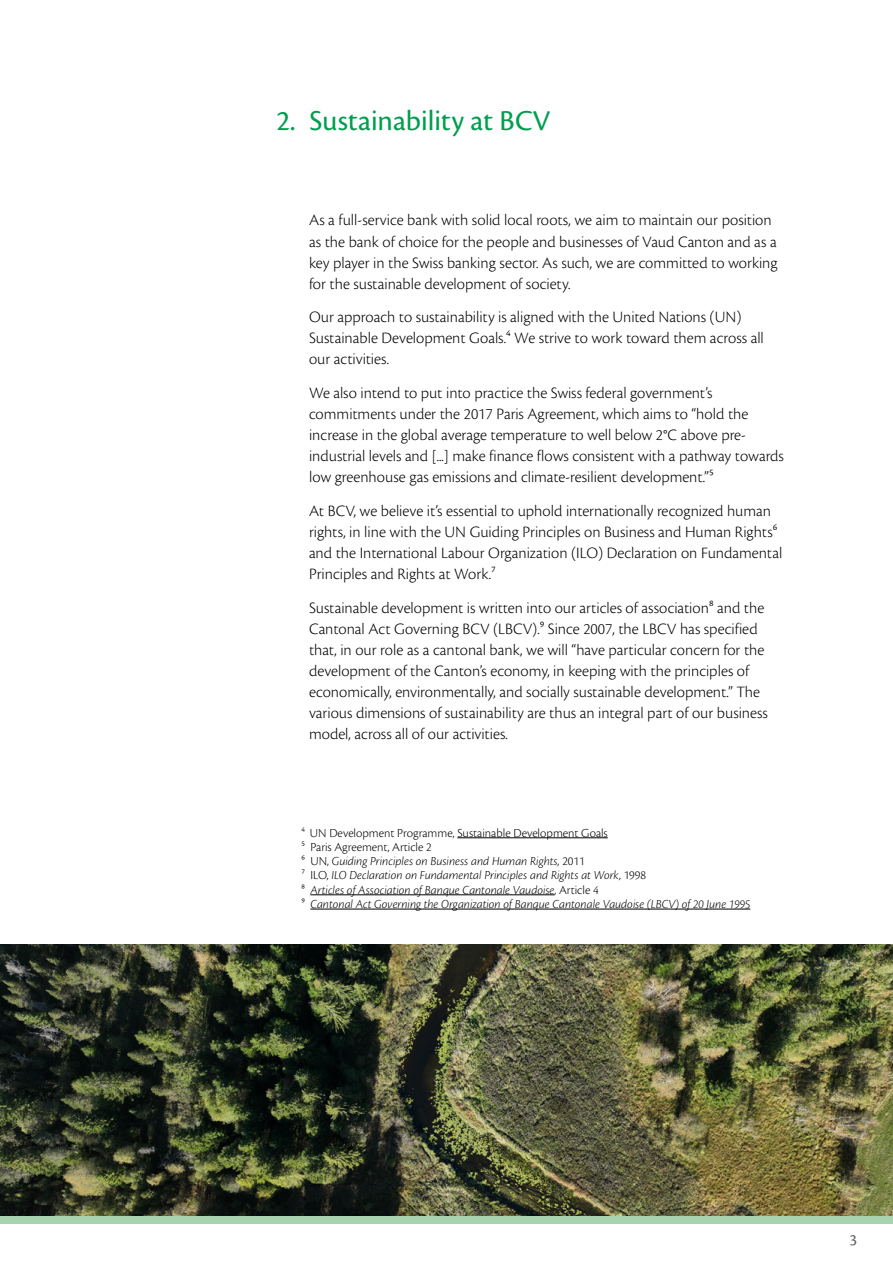
<style>
.page{position:relative;width:893px;height:1263px;background:#fff}
.page>*{position:absolute;margin:0;border:0;box-sizing:border-box;transform-origin:0 0}
.t1{font:30px "Cronos Pro";color:#009e4d}
.t2{font:300 16.5px/21px "Cronos Pro";color:#000}
.t3{font:16.5px "Cronos Pro";color:#646363}
.t4{font:italic 300 12.75px/14.2px "Cronos Pro";letter-spacing:-.005em;color:#000}
.s1{font-style:normal}
</style>
<div class="page">
<div style="left:0;top:1215px;width:893px;height:9px;background:#a8d3af"></div>
<img style="left:0;top:944px;width:893px;height:271px">
<hr style="left:457px;top:837px;width:151px;height:1px;background:#000">
<hr style="left:310px;top:894px;width:244px;height:1px;background:#000">
<hr style="left:310px;top:909px;width:440px;height:1px;background:#000">
<h1 class="t1" style="left:276px;top:103px;width:276px">2. Sustainability at BCV</h1>
<p class="t2" style="left:309px;top:210px;width:470px">As a full-service bank with solid local roots, we aim to maintain our position as the bank of choice for the people and businesses of Vaud Canton and as a key player in the Swiss banking sector. As such, we are committed to working for the sustainable development of society.</p>
<p class="t2" style="left:309px;top:307px;width:456px">Our approach to sustainability is aligned with the United Nations (UN)<br>Sustainable Development Goals.⁴ We strive to work toward them across all our activities.</p>
<p class="t2" style="left:309px;top:382px;width:476px">We also intend to put into practice the Swiss federal government’s commitments under the 2017 Paris Agreement, which aims to “hold the increase in the global average temperature to well below 2°C above pre&shy;industrial levels and [...] make finance flows consistent with a pathway towards low greenhouse gas emissions and climate-resilient development.”⁵</p>
<p class="t2" style="left:309px;top:500px;width:475px">At BCV, we believe it’s essential to uphold internationally recognized human rights, in line with the UN Guiding Principles on Business and Human Rights⁶ and the International Labour Organization (ILO) Declaration on Fundamental Principles and Rights at Work.⁷</p>
<p class="t2" style="left:309px;top:597px;width:460px">Sustainable development is written into our articles of association⁸ and the Cantonal Act Governing BCV (LBCV).⁹ Since 2007, the LBCV has specified that, in our role as a cantonal bank, we will “have particular concern for the development of the Canton’s economy, in keeping with the principles of economically, environmentally, and socially sustainable development.” The various dimensions of sustainability are thus an integral part of our business model, across all of our activities.</p>
<p class="t4" style="left:301px;top:825px;width:450px"><span class="s1">⁴ UN Development Programme, Sustainable Development Goals<br>⁵ Paris Agreement, Article 2<br>⁶ UN,</span> Guiding Principles on Business and Human Rights, <span class="s1">2011<br>⁷ ILO,</span> ILO Declaration on Fundamental Principles and Rights at Work<span class="s1">, 1998<br>⁸</span> Articles of Association of Banque Cantonale Vaudoise<span class="s1">, Article 4<br>⁹</span> Cantonal Act Governing the Organization of Banque Cantonale Vaudoise (LBCV) of 20 June 1995</p>
<p class="t3" style="left:849px;top:1231px;width:9px">3</p>
</div>
